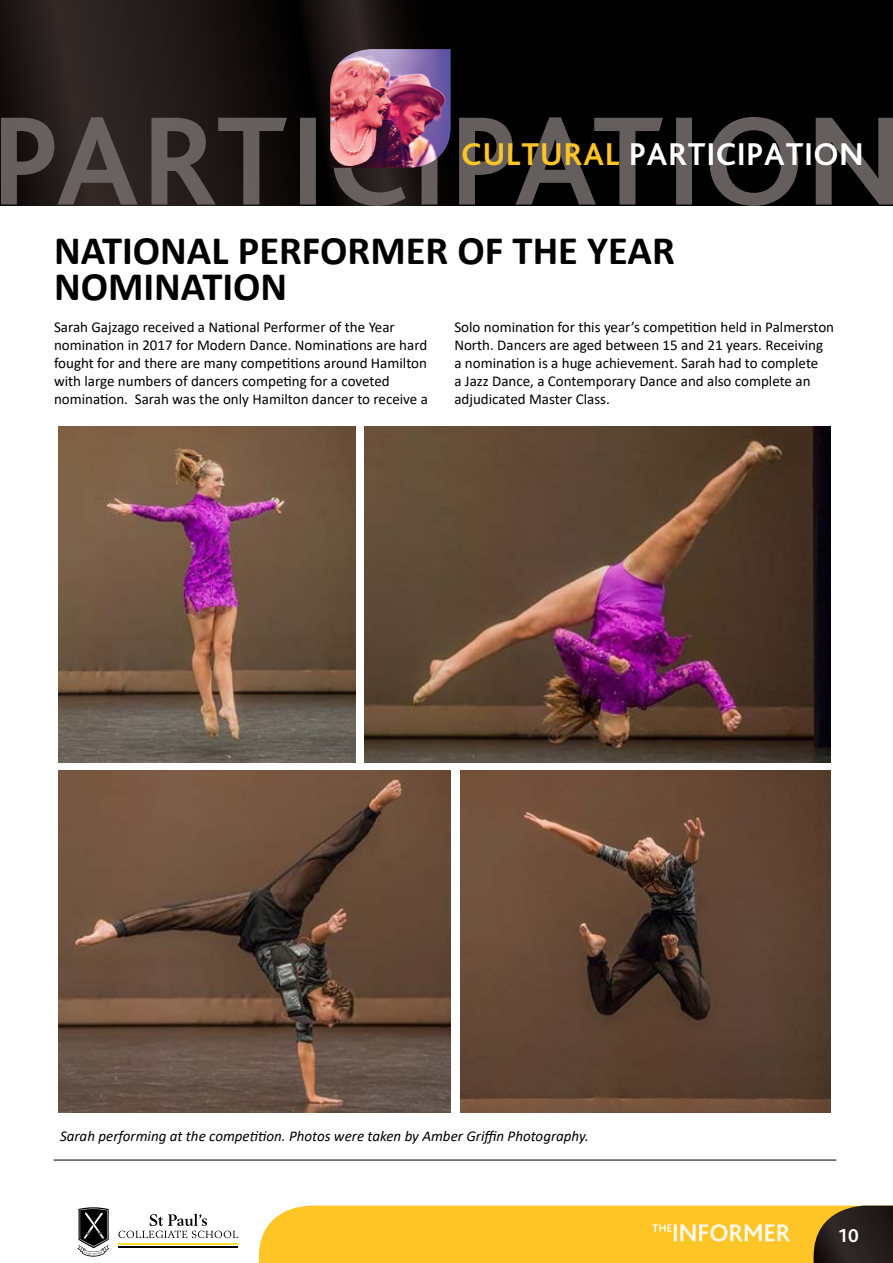
<style>
.page{position:relative;width:893px;height:1263px;background:#fff}
.page>*{position:absolute;margin:0;border:0;box-sizing:border-box;transform-origin:0 0}
.t1{font:700 40.5px/36px "Calibri";color:#000}
.t2{font:700 33px "Bliss CE";letter-spacing:.03em;color:#fff}
.t3{font:700 19.5px "Bliss CE";color:#fff}
.t4{font:15px/18px "Calibri";color:#000}
.t5{font:italic 15px "Calibri";color:#000}
.s1{color:#ffc425}
</style>
<div class="page">
<hr style="left:119px;top:1243px;width:119px;height:2px;background:#ffdd30">
<hr style="left:119px;top:1246px;width:119px;height:1px;background:#000">
<svg style="left:77px;top:1207px;width:32px;height:49px"></svg>
<svg style="left:119px;top:1213px;width:119px;height:25px"></svg>
<svg style="left:259px;top:1205px;width:634px;height:58px;background:#e7b42e"></svg>
<hr style="left:54px;top:1160px;width:782px;height:1px;background:#000">
<svg style="left:0;top:0;width:893px;height:206px;background:#0c0a09"></svg>
<svg style="left:1px;top:117px;width:892px;height:89px;background:#312d2b"></svg>
<img style="left:330px;top:49px;width:121px;height:119px">
<img style="left:58px;top:427px;width:297px;height:335px">
<img style="left:364px;top:427px;width:467px;height:335px">
<img style="left:59px;top:770px;width:392px;height:342px">
<img style="left:460px;top:770px;width:371px;height:342px">
<h2 class="t2" style="left:462px;top:137px;width:403px"><span class="s1">CULTURAL</span> PARTICIPATION</h2>
<h1 class="t1" style="left:54px;top:232px;width:622px">NATIONAL PERFORMER OF THE YEAR<br>NOMINATION</h1>
<p class="t4" style="left:54px;top:318px;width:375px">Sarah Gajzago received a National Performer of the Year nomination in 2017 for Modern Dance. Nominations are hard fought for and there are many competitions around Hamilton with large numbers of dancers competing for a coveted nomination. Sarah was the only Hamilton dancer to receive a</p>
<p class="t4" style="left:454px;top:318px;width:381px">Solo nomination for this year’s competition held in Palmerston North. Dancers are aged between 15 and 21 years. Receiving<br>a nomination is a huge achievement. Sarah had to complete<br>a Jazz Dance, a Contemporary Dance and also complete an adjudicated Master Class.</p>
<p class="t5" style="left:60px;top:1125px;width:530px">Sarah performing at the competition. Photos were taken by Amber Griffin Photography.</p>
<h3 class="t3" style="left:837px;top:1225px;width:23px">10</h3>
</div>
